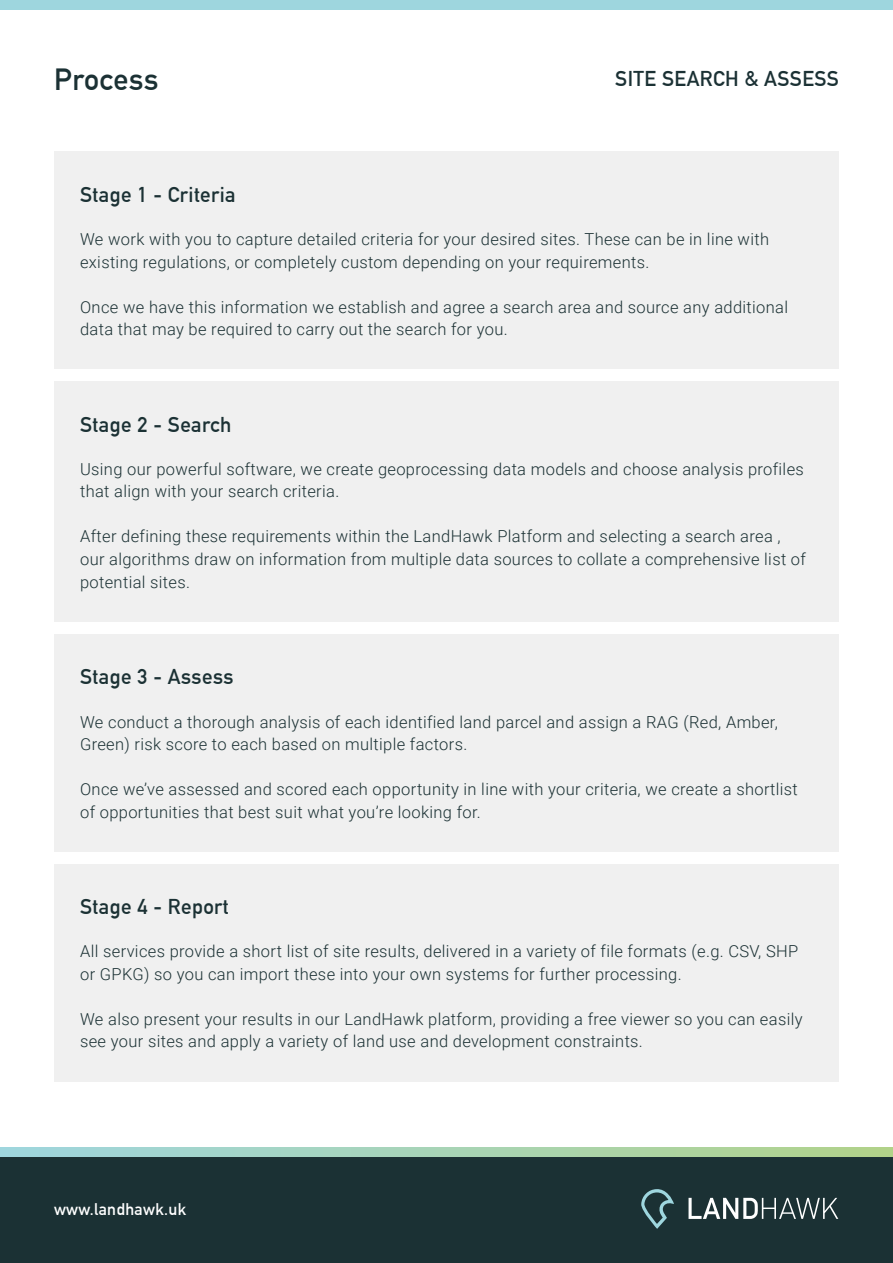
<style>
.page{position:relative;width:893px;height:1263px;background:#fff}
.page>*{position:absolute;margin:0;border:0;box-sizing:border-box;transform-origin:0 0}
.t1{font:700 30px "DIN Alternate";letter-spacing:.02em;color:#1b3134}
.t2{font:700 21px "DIN Alternate";letter-spacing:.02em;color:#1b3134}
.t3{font:300 16.5px/22.5px "Roboto";letter-spacing:.02em;color:#1b3134}
.t4{font:700 16.5px "DIN Alternate";letter-spacing:.02em;color:#fff}
</style>
<div class="page">
<div style="left:0;top:1156px;width:893px;height:107px;background:#1b3134"></div>
<svg style="left:641px;top:1189px;width:33px;height:40px"></svg>
<svg style="left:688px;top:1198px;width:150px;height:21px"></svg>
<svg style="left:0;top:1147px;width:893px;height:9px"></svg>
<div style="left:54px;top:152px;width:785px;height:217px;background:#f0f0f0"></div>
<div style="left:54px;top:381px;width:785px;height:241px;background:#f0f0f0"></div>
<div style="left:54px;top:634px;width:785px;height:218px;background:#f0f0f0"></div>
<div style="left:54px;top:864px;width:785px;height:217px;background:#f0f0f0"></div>
<div style="left:0;top:0;width:893px;height:9px;background:#9ed6de"></div>
<p class="t1" style="left:54px;top:56px;width:106px">Process</p>
<p class="t2" style="left:615px;top:63px;width:225px">SITE SEARCH &amp; ASSESS</p>
<p class="t2" style="left:80px;top:179px;width:157px">Stage 1 - Criteria</p>
<p class="t3" style="left:80px;top:227px;width:690px">We work with you to capture detailed criteria for your desired sites. These can be in line with existing regulations, or completely custom depending on your requirements.</p>
<p class="t3" style="left:80px;top:295px;width:709px">Once we have this information we establish and agree a search area and source any additional data that may be required to carry out the search for you.</p>
<p class="t2" style="left:80px;top:408px;width:153px">Stage 2 - Search</p>
<p class="t3" style="left:80px;top:457px;width:725px">Using our powerful software, we create geoprocessing data models and choose analysis profiles that align with your search criteria.</p>
<p class="t3" style="left:80px;top:525px;width:727px">After defining these requirements within the LandHawk Platform and selecting a search area , our algorithms draw on information from multiple data sources to collate a comprehensive list of potential sites.</p>
<p class="t2" style="left:80px;top:661px;width:155px">Stage 3 - Assess</p>
<p class="t3" style="left:80px;top:710px;width:699px">We conduct a thorough analysis of each identified land parcel and assign a RAG (Red, Amber,<br>Green) risk score to each based on multiple factors.</p>
<p class="t3" style="left:80px;top:777px;width:719px">Once we’ve assessed and scored each opportunity in line with your criteria, we create a shortlist of opportunities that best suit what you’re looking for.</p>
<p class="t2" style="left:80px;top:891px;width:150px">Stage 4 - Report</p>
<p class="t3" style="left:80px;top:940px;width:720px">All services provide a short list of site results, delivered in a variety of file formats (e.g. CSV, SHP or GPKG) so you can import these into your own systems for further processing.</p>
<p class="t3" style="left:80px;top:1007px;width:724px">We also present your results in our LandHawk platform, providing a free viewer so you can easily see your sites and apply a variety of land use and development constraints.</p>
<p class="t4" style="left:54px;top:1197px;width:134px">www.landhawk.uk</p>
</div>
